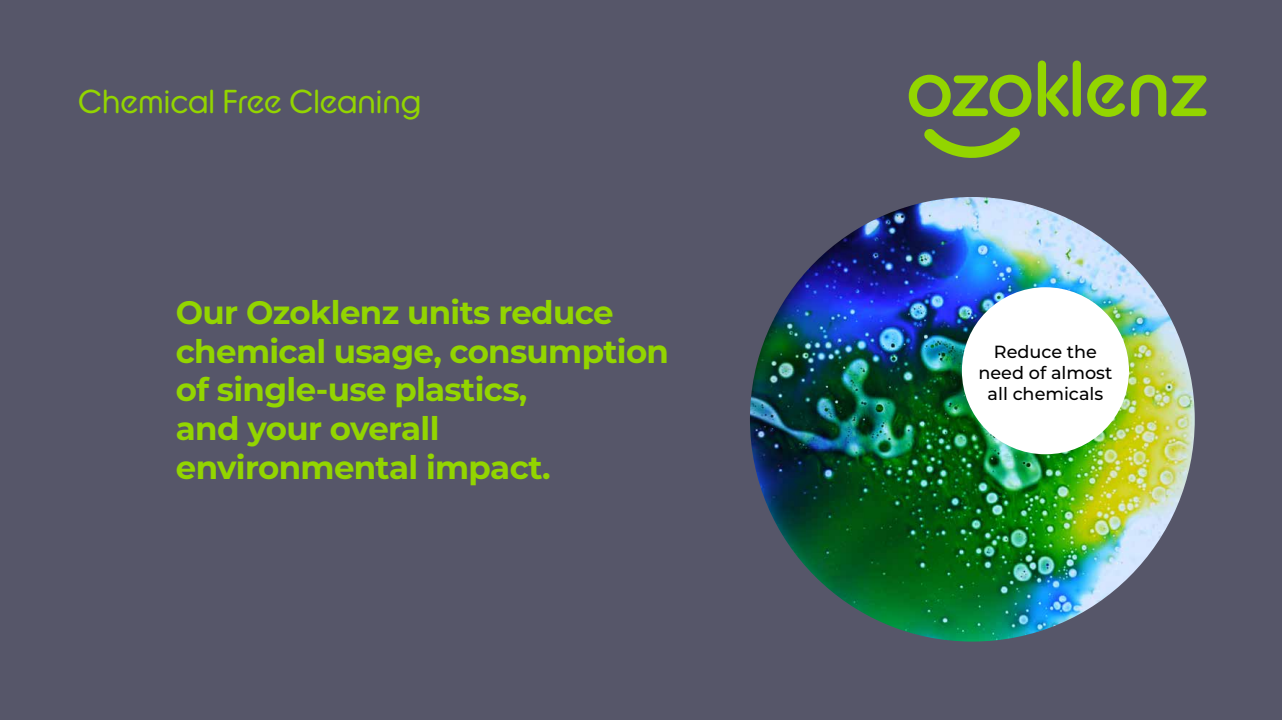
<style>
.page{position:relative;width:1282px;height:720px;background:#fff}
.page>*{position:absolute;margin:0;border:0;box-sizing:border-box;transform-origin:0 0}
.t1{font:33.1px "BC Alphapipe RB";letter-spacing:-.02em;color:#93d500}
.t2{font:700 32.4px/38.9px "Montserrat";letter-spacing:-.02em;color:#93d500}
.t3{font:500 17.6px/21.1px "Montserrat";color:#000;text-align:center}
</style>
<div class="page">
<div style="left:0;top:0;width:1281px;height:720px;background:#565669"></div>
<svg style="left:908px;top:75px;width:123px;height:42px"></svg>
<svg style="left:1046px;top:75px;width:22px;height:42px"></svg>
<div style="left:1037px;top:61px;width:8px;height:56px;background:#93d500;border-radius:4px"></div>
<div style="left:1072px;top:61px;width:8px;height:56px;background:#93d500;border-radius:4px"></div>
<svg style="left:1087px;top:75px;width:37px;height:42px"></svg>
<svg style="left:1131px;top:75px;width:75px;height:42px"></svg>
<svg style="left:924px;top:127px;width:96px;height:31px"></svg>
<img style="left:750px;top:197px;width:444px;height:445px;border-radius:222px">
<div style="left:961px;top:287px;width:167px;height:167px;background:#fff;border-radius:50%"></div>
<p class="t1" style="left:78px;top:81px;width:345px">Chemical Free Cleaning</p>
<p class="t2" style="left:176px;top:291px;width:494px">Our Ozoklenz units reduce chemical usage, consumption of single-use plastics,<br>and your overall environmental impact.</p>
<p class="t3" style="left:978px;top:341px;width:135px">Reduce the need of almost all chemicals</p>
</div>
